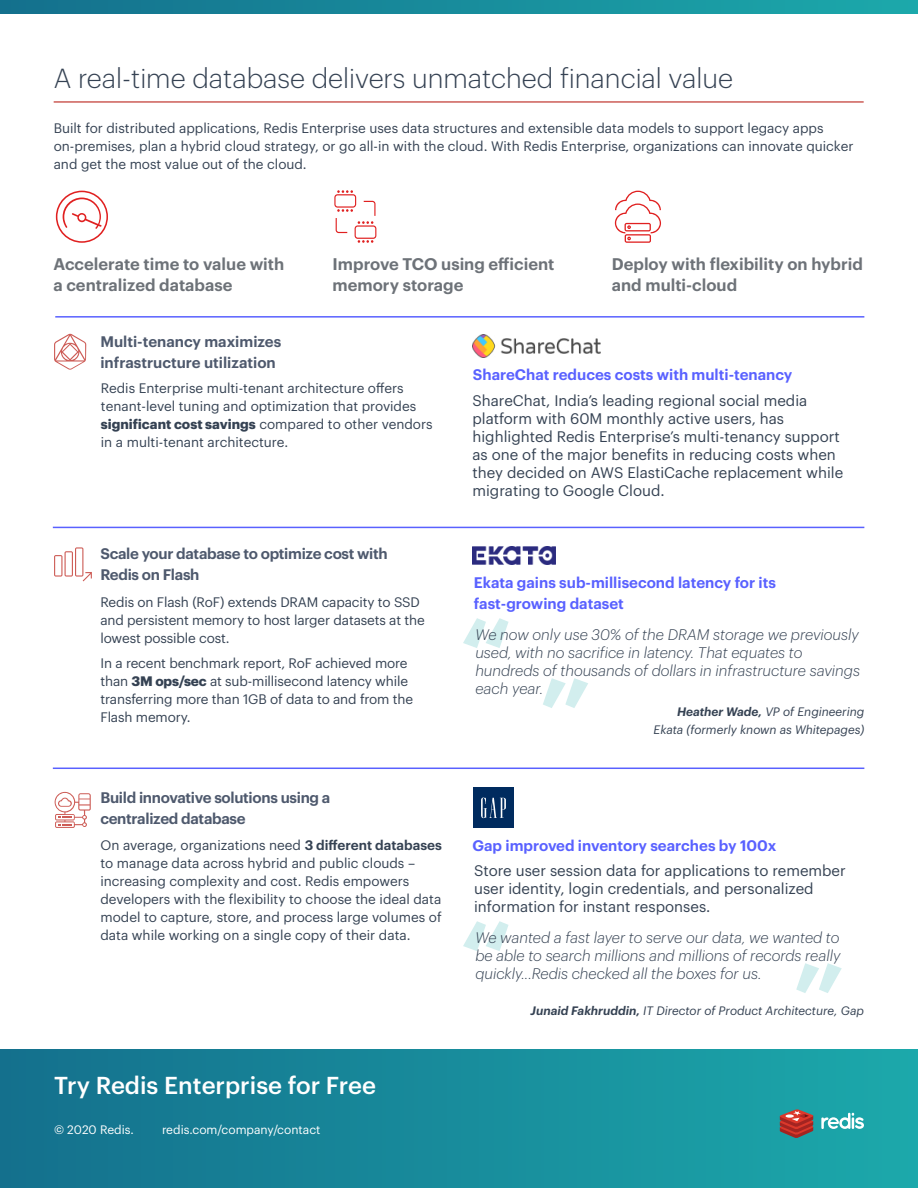
<style>
.page{position:relative;width:918px;height:1188px;background:#fff}
.page>*{position:absolute;margin:0;border:0;box-sizing:border-box;transform-origin:0 0}
.t1{font:600 108px "Graphik";color:#d2eeee}
.t2{font:300 27px "Graphik";color:#354253}
.t3{font:500 24px "Graphik";color:#fff}
.t4{font:600 16.5px/21px "Graphik";color:#6d7278}
.t5{font:15px/18px "Graphik";color:#354253}
.t6{font:italic 300 15px/18px "Graphik";color:#354253}
.t7{font:600 15px/21px "Graphik";color:#5961ff}
.t8{font:600 15px/21px "Graphik";letter-spacing:-.02em;color:#4e596d}
.t9{font:600 15px/21px "Graphik";color:#4e596d}
.t10{font:13.5px/18px "Graphik";color:#354253}
.t11{font:italic 12px/18px "Graphik";color:#354253;text-align:right}
.t12{font:12px "Graphik";color:#fff}
.s1{font-weight:700}
.s2{font-weight:600}
</style>
<div class="page">
<div style="left:0;top:1050px;width:918px;height:138px;background:linear-gradient(to right,#14708d,#1ca9ab)"></div>
<svg style="left:0;top:0;width:918px;height:14px;background:#178c9b"></svg>
<img style="left:473px;top:335px;width:127px;height:22px">
<img style="left:473px;top:547px;width:83px;height:17px">
<hr style="left:53px;top:527px;width:811px;height:1px;background:#5961ff">
<hr style="left:53px;top:768px;width:811px;height:1px;background:#5961ff">
<hr style="left:55px;top:316px;width:809px;height:2px;background:#5961ff">
<svg style="left:55px;top:792px;width:36px;height:36px"></svg>
<svg style="left:54px;top:547px;width:38px;height:34px"></svg>
<svg style="left:54px;top:334px;width:32px;height:36px"></svg>
<svg style="left:473px;top:787px;width:41px;height:1px"></svg>
<div style="left:473px;top:788px;width:41px;height:40px;background:#002b5f"></div>
<svg style="left:481px;top:798px;width:25px;height:20px"></svg>
<hr style="left:54px;top:101px;width:810px;height:2px;background:#cd5d57">
<svg style="left:615px;top:191px;width:46px;height:52px"></svg>
<svg style="left:56px;top:191px;width:52px;height:52px"></svg>
<svg style="left:334px;top:190px;width:42px;height:53px"></svg>
<svg style="left:779px;top:1109px;width:35px;height:29px"></svg>
<svg style="left:821px;top:1113px;width:43px;height:16px"></svg>
<h2 class="t2" style="left:54px;top:58px;width:681px">A real-time database delivers unmatched financial value</h2>
<p class="t10" style="left:54px;top:118px;width:801px">Built for distributed applications, Redis Enterprise uses data structures and extensible data models to support legacy apps on-premises, plan a hybrid cloud strategy, or go all-in with the cloud. With Redis Enterprise, organizations can innovate quicker and get the most value out of the cloud.</p>
<p class="t4" style="left:53px;top:252px;width:232px">Accelerate time to value with a centralized database</p>
<p class="t4" style="left:612px;top:252px;width:253px">Deploy with flexibility on hybrid and multi-cloud</p>
<p class="t4" style="left:333px;top:252px;width:223px">Improve TCO using efficient memory storage</p>
<p class="t9" style="left:100px;top:330px;width:182px">Multi-tenancy maximizes infrastructure utilization</p>
<p class="t10" style="left:101px;top:378px;width:333px">Redis Enterprise multi-tenant architecture offers tenant-level tuning and optimization that provides <span class="s1">significant cost savings</span> compared to other vendors in a multi-tenant architecture.</p>
<p class="t8" style="left:100px;top:542px;width:289px">Scale your database to optimize cost with<br>Redis on Flash</p>
<p class="t10" style="left:100px;top:592px;width:326px">Redis on Flash (RoF) extends DRAM capacity to SSD and persistent memory to host larger datasets at the lowest possible cost.</p>
<p class="t10" style="left:100px;top:653px;width:314px">In a recent benchmark report, RoF achieved more than <span class="s1">3M ops/sec</span> at sub-millisecond latency while transferring more than 1GB of data to and from the Flash memory.</p>
<p class="t7" style="left:473px;top:363px;width:321px">ShareChat reduces costs with multi-tenancy</p>
<p class="t5" style="left:472px;top:391px;width:372px">ShareChat, India’s leading regional social media platform with 60M monthly active users, has highlighted Redis Enterprise’s multi-tenancy support as one of the major benefits in reducing costs when they decided on AWS ElastiCache replacement while migrating to Google Cloud.</p>
<p class="t7" style="left:474px;top:571px;width:304px">Ekata gains sub-millisecond latency for its fast-growing dataset</p>
<h1 class="t1" style="left:459px;top:575px;width:55px">“</h1>
<p class="t6" style="left:475px;top:624px;width:386px">We now only use 30% of the DRAM storage we previously used, with no sacrifice in latency. That equates to hundreds of thousands of dollars in infrastructure savings each year.</p>
<p class="t11" style="left:654px;top:702px;width:212px"><span class="s2">Heather Wade,</span> VP of Engineering<br>Ekata (formerly known as Whitepages)</p>
<h1 class="t1" style="left:592px;top:751px;width:55px;rotate:-180deg">“</h1>
<p class="t8" style="left:100px;top:786px;width:231px">Build innovative solutions using a centralized database</p>
<p class="t10" style="left:100px;top:835px;width:343px">On average, organizations need <span class="s2">3 different databases </span>to manage data across hybrid and public clouds – increasing complexity and cost. Redis empowers developers with the flexibility to choose the ideal data model to capture, store, and process large volumes of data while working on a single copy of their data.</p>
<p class="t7" style="left:472px;top:834px;width:306px">Gap improved inventory searches by 100x</p>
<p class="t5" style="left:474px;top:860px;width:373px">Store user session data for applications to remember user identity, login credentials, and personalized information for instant responses.</p>
<h1 class="t1" style="left:459px;top:878px;width:55px">“</h1>
<p class="t6" style="left:475px;top:927px;width:367px;text-align:justify">We wanted a fast layer to serve our data, we wanted to be able to search millions and millions of records really quickly...Redis checked all the boxes for us.</p>
<h1 class="t1" style="left:845px;top:1036px;width:55px;rotate:-180deg">“</h1>
<p class="t11" style="left:531px;top:1000px;width:335px"><span class="s2">Junaid Fakhruddin,</span> IT Director of Product Architecture, Gap</p>
<h3 class="t3" style="left:54px;top:1067px;width:324px">Try Redis Enterprise for Free</h3>
<p class="t12" style="left:54px;top:1121px;width:81px">© 2020 Redis.</p>
<p class="t12" style="left:162px;top:1121px;width:160px">redis.com/company/contact</p>
</div>
